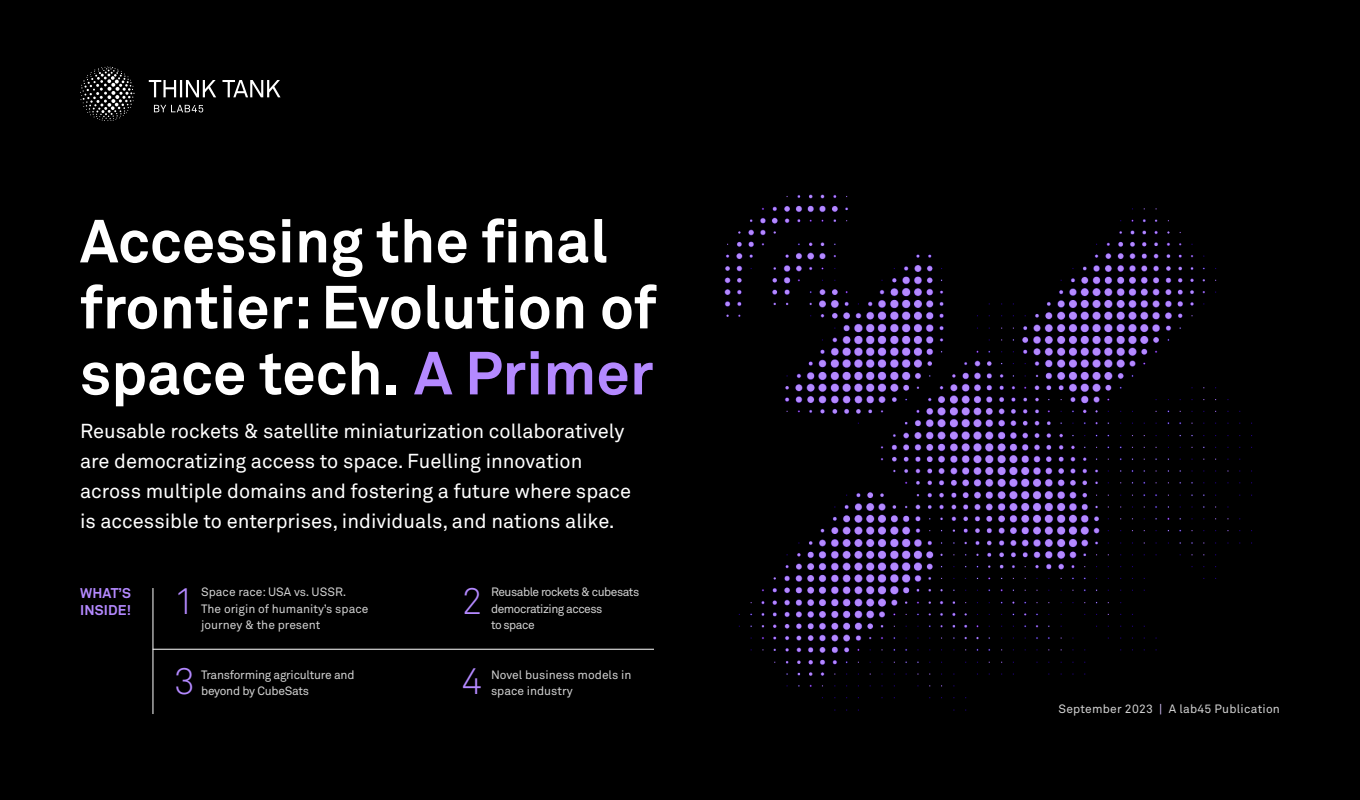
<style>
.page{position:relative;width:1360px;height:800px;background:#000}
.page>*{position:absolute;margin:0;border:0;box-sizing:border-box;transform-origin:0 0}
.t1{font:700 60px/66px "Wipro Akkurat";color:#fff}
.t2{font:300 37px "Wipro Akkurat";color:#b489ff}
.t3{font:20px/30px "Wipro Akkurat";color:#fff}
.t4{font:700 14px/16.8px "Wipro Akkurat";letter-spacing:.01em;color:#b489ff}
.t5{font:12px/16.4px "Wipro Akkurat";color:#d2d2d2}
.t6{font:12px/16.4px "Wipro Akkurat";letter-spacing:-.04em;color:#d2d2d2}
.t7{font:12px/16.4px "Wipro Akkurat";letter-spacing:-.02em;color:#d2d2d2}
.t8{font:12px "Wipro Akkurat";letter-spacing:.02em;color:#d2d2d2}
.s1{color:#b489ff}
.s2{color:#dac4ff}
</style>
<div class="page">
<svg style="left:80px;top:67px;width:201px;height:54px"></svg>
<hr style="left:153px;top:649px;width:545px;height:1px;background:#fff">
<hr style="left:153px;top:588px;width:1px;height:126px;background:#fff">
<img style="left:654px;top:194px;width:599px;height:517px">
<h1 class="t1" style="left:80px;top:208px;width:578px">Accessing the final frontier: Evolution of space tech. <span class="s1">A Primer</span></h1>
<p class="t3" style="left:80px;top:416px;width:553px">Reusable rockets &amp; satellite miniaturization collaboratively are democratizing access to space. Fuelling innovation across multiple domains and fostering a future where space is accessible to enterprises, individuals, and nations alike.</p>
<p class="t4" style="left:80px;top:585px;width:53px">WHAT’S<br>INSIDE!</p>
<h2 class="t2" style="left:174px;top:579px;width:23px">1</h2>
<h2 class="t2" style="left:461px;top:579px;width:23px">2</h2>
<p class="t5" style="left:201px;top:584px;width:169px">Space race: USA vs. USSR.<br>The origin of humanity’s space journey &amp; the present</p>
<p class="t6" style="left:491px;top:584px;width:150px">Reusable rockets &amp; cubesats democratizing access<br>to space</p>
<p class="t5" style="left:491px;top:667px;width:142px">Novel business models in space industry</p>
<h2 class="t2" style="left:174px;top:659px;width:23px">3</h2>
<h2 class="t2" style="left:461px;top:659px;width:23px">4</h2>
<p class="t7" style="left:201px;top:667px;width:155px">Transforming agriculture and beyond by CubeSats</p>
<p class="t8" style="left:1058px;top:702px;width:223px">September 2023 <span class="s2">|</span> A lab45 Publication</p>
</div>
